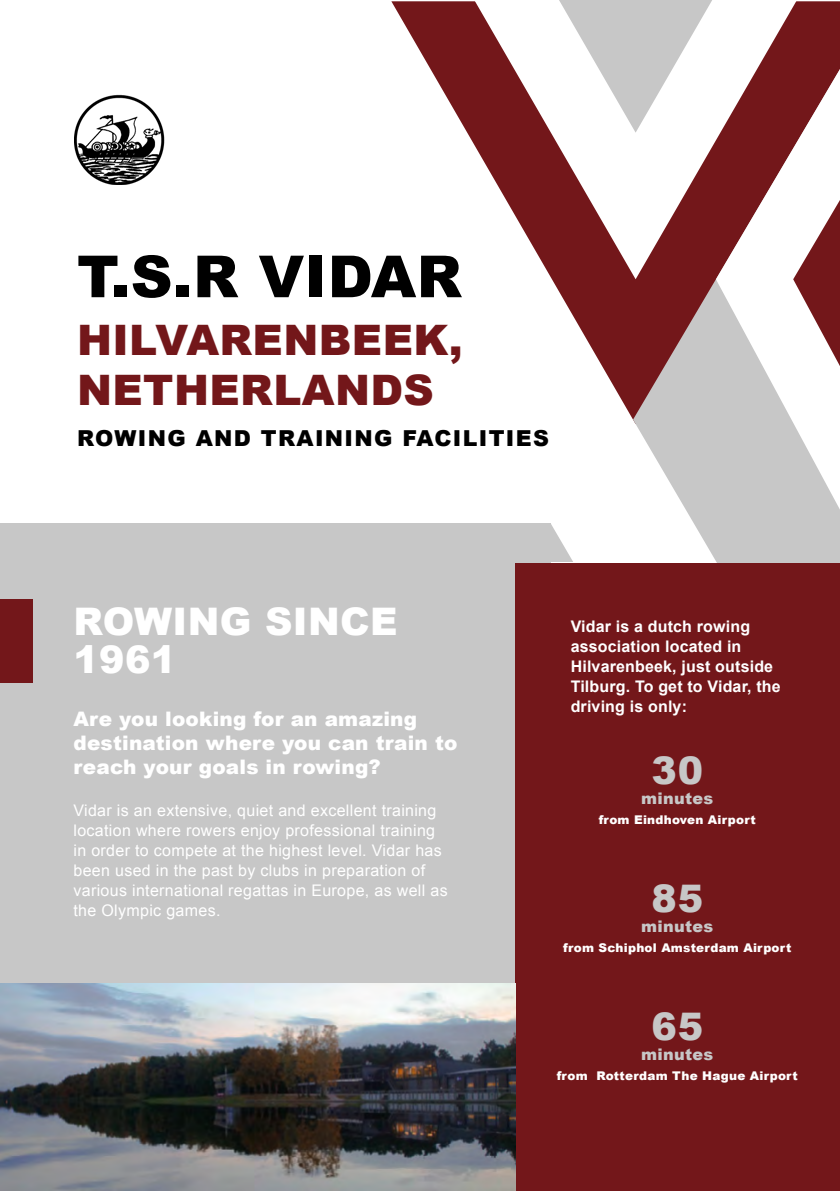
<style>
.page{position:relative;width:840px;height:1191px;background:#fff}
.page>*{position:absolute;margin:0;border:0;box-sizing:border-box;transform-origin:0 0}
.t1{font:900 58px "Arial";letter-spacing:.01em;color:#000}
.t2{font:900 42px/50px "Arial";letter-spacing:.01em;color:#73171a}
.t3{font:900 38px/38px "Arial";letter-spacing:.01em;color:#fff}
.t4{font:900 38px "Arial";color:#c7c7c7}
.t5{font:900 22px "Arial";letter-spacing:.06em;color:#000}
.t6{font:900 20px/24px "Arial";letter-spacing:.01em;color:#fff}
.t7{font:16px/20px "Arial";letter-spacing:.02em;color:#fff}
.t8{font:700 16px/20px "Arial";letter-spacing:.01em;color:#fff}
.t9{font:900 16px "Arial";letter-spacing:.02em;color:#c7c7c7}
.t10{font:900 12px "Arial";letter-spacing:.02em;color:#fff}
</style>
<div class="page">
<svg style="left:391px;top:1px;width:448px;height:417px"></svg>
<svg style="left:474px;top:0;width:322px;height:279px"></svg>
<svg style="left:558px;top:0;width:153px;height:133px"></svg>
<svg style="left:632px;top:69px;width:207px;height:494px"></svg>
<svg style="left:715px;top:69px;width:124px;height:441px"></svg>
<svg style="left:792px;top:200px;width:47px;height:166px"></svg>
<div style="left:0;top:524px;width:550px;height:662px;background:#c7c7c7"></div>
<div style="left:515px;top:563px;width:324px;height:628px;background:#73171a"></div>
<img style="left:0;top:984px;width:515px;height:207px">
<div style="left:0;top:599px;width:33px;height:83px;background:#73171a"></div>
<svg style="left:550px;top:524px;width:23px;height:38px"></svg>
<img style="left:75px;top:94px;width:90px;height:90px">
<h1 class="t1" style="left:77px;top:234px;width:386px">T.S.R VIDAR</h1>
<h2 class="t2" style="left:77px;top:314px;width:387px">HILVARENBEEK,<br>NETHERLANDS</h2>
<h3 class="t5" style="left:77px;top:422px;width:473px">ROWING AND TRAINING FACILITIES</h3>
<h3 class="t3" style="left:73px;top:601px;width:325px">ROWING SINCE<br>1961</h3>
<p class="t6" style="left:73px;top:705px;width:385px">Are you looking for an amazing destination where you can train to reach your goals in rowing?</p>
<p class="t7" style="left:73px;top:800px;width:375px">Vidar is an extensive, quiet and excellent training location where rowers enjoy professional training in order to compete at the highest level. Vidar has been used in the past by clubs in preparation of various international regattas in Europe, as well as the Olympic games.</p>
<p class="t8" style="left:570px;top:616px;width:211px">Vidar is a dutch rowing association located in<br>Hilvarenbeek, just outside<br>Tilburg. To get to Vidar, the driving is only:</p>
<h3 class="t4" style="left:651px;top:743px;width:53px">30</h3>
<p class="t9" style="left:640px;top:787px;width:74px">minutes</p>
<p class="t10" style="left:598px;top:811px;width:158px">from Eindhoven Airport</p>
<h3 class="t4" style="left:651px;top:870px;width:53px">85</h3>
<p class="t9" style="left:640px;top:914px;width:74px">minutes</p>
<p class="t10" style="left:563px;top:939px;width:229px">from Schiphol Amsterdam Airport</p>
<h3 class="t4" style="left:651px;top:998px;width:53px">65</h3>
<p class="t9" style="left:640px;top:1042px;width:74px">minutes</p>
<p class="t10" style="left:556px;top:1066px;width:242px">from Rotterdam The Hague Airport</p>
</div>
